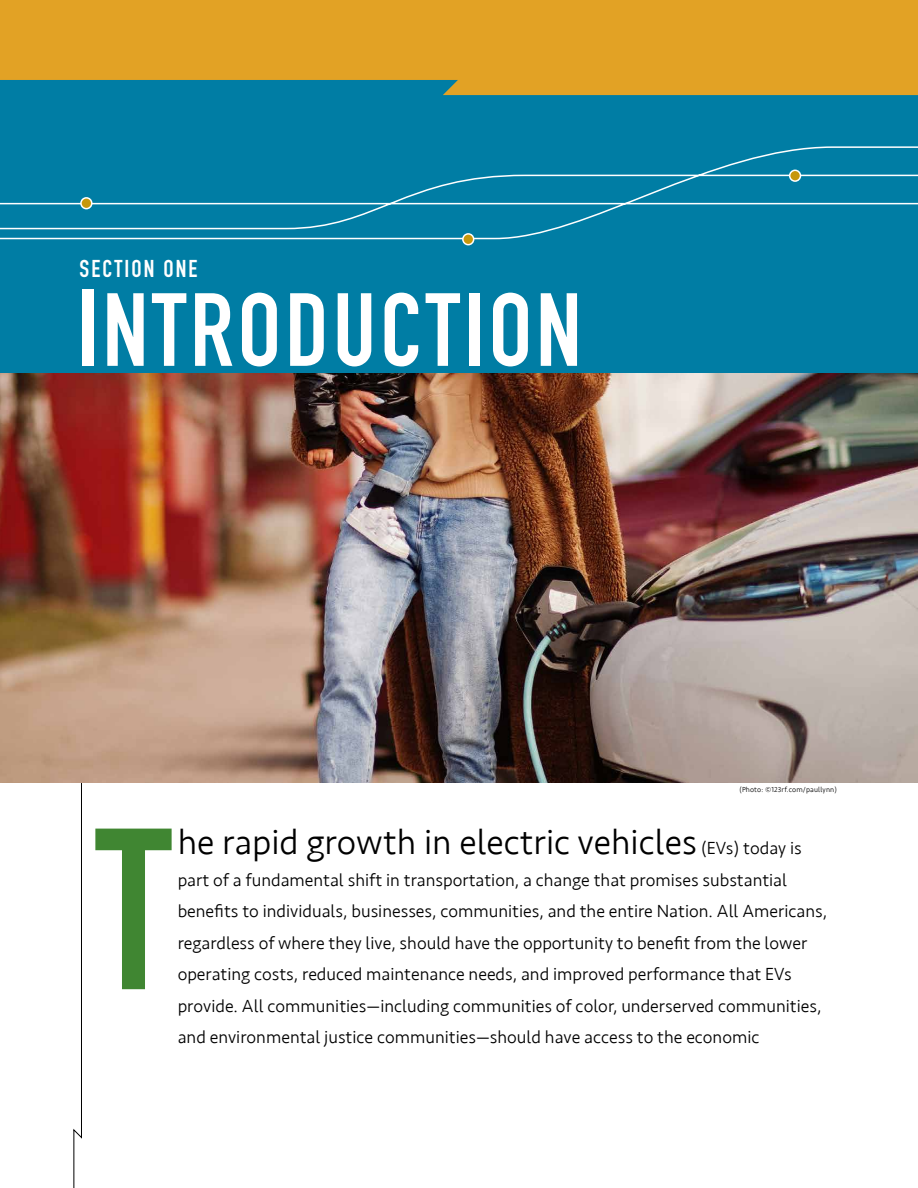
<style>
.page{position:relative;width:918px;height:1188px;background:#fff}
.page>*{position:absolute;margin:0;border:0;box-sizing:border-box;transform-origin:0 0}
.t1{font:700 225.6px "DIN Condensed";color:#408632}
.t2{font:700 102px "DIN Condensed";letter-spacing:.04em;color:#fff}
.t3{font:300 36px "Seravek";color:#000}
.t4{font:700 24px "DIN Condensed";letter-spacing:.09em;color:#fff}
.t5{font:300 18px/31.5px "Seravek";color:#000}
.t6{font:300 7.5px "Seravek";letter-spacing:.02em;color:#000}
.s1{font-size:108px}
.s2{font-size:18px}
</style>
<div class="page">
<svg style="left:73px;top:782px;width:9px;height:406px"></svg>
<div style="left:0;top:0;width:918px;height:503px;background:#007da4"></div>
<img style="left:0;top:373px;width:918px;height:409px">
<svg style="left:0;top:0;width:918px;height:95px;background:#d09f2e"></svg>
<svg style="left:0;top:146px;width:918px;height:94px"></svg>
<div style="left:81px;top:198px;width:11px;height:11px;background:#c6970c;border-radius:50%"></div>
<div style="left:80px;top:197px;width:13px;height:12px;border:2px solid #fff;border-radius:50%"></div>
<div style="left:463px;top:234px;width:11px;height:11px;background:#c6970c;border-radius:50%"></div>
<div style="left:462px;top:233px;width:12px;height:12px;border:2px solid #fff;border-radius:50%"></div>
<div style="left:790px;top:170px;width:10px;height:11px;background:#c6970c;border-radius:50%"></div>
<div style="left:789px;top:170px;width:12px;height:12px;border:2px solid #fff;border-radius:50%"></div>
<h1 class="t4" style="left:80px;top:252px;width:119px">SECTION ONE</h1>
<h1 class="t2" style="left:76px;top:262px;width:507px"><span class="s1">I</span>NTRODUCTION</h1>
<p class="t6" style="left:739px;top:785px;width:99px">(Photo: ©123rf.com/paullynn)</p>
<p class="t1" style="left:96px;top:758px;width:76px">T</p>
<p class="t3" style="left:178px;top:821px;width:626px">he rapid growth in electric vehicles <span class="s2">(EVs) today is</span></p>
<p class="t5" style="left:178px;top:864px;width:651px">part of a fundamental shift in transportation, a change that promises substantial benefits to individuals, businesses, communities, and the entire Nation. All Americans, regardless of where they live, should have the opportunity to benefit from the lower operating costs, reduced maintenance needs, and improved performance that EVs provide. All communities—including communities of color, underserved communities, and environmental justice communities—should have access to the economic</p>
</div>
